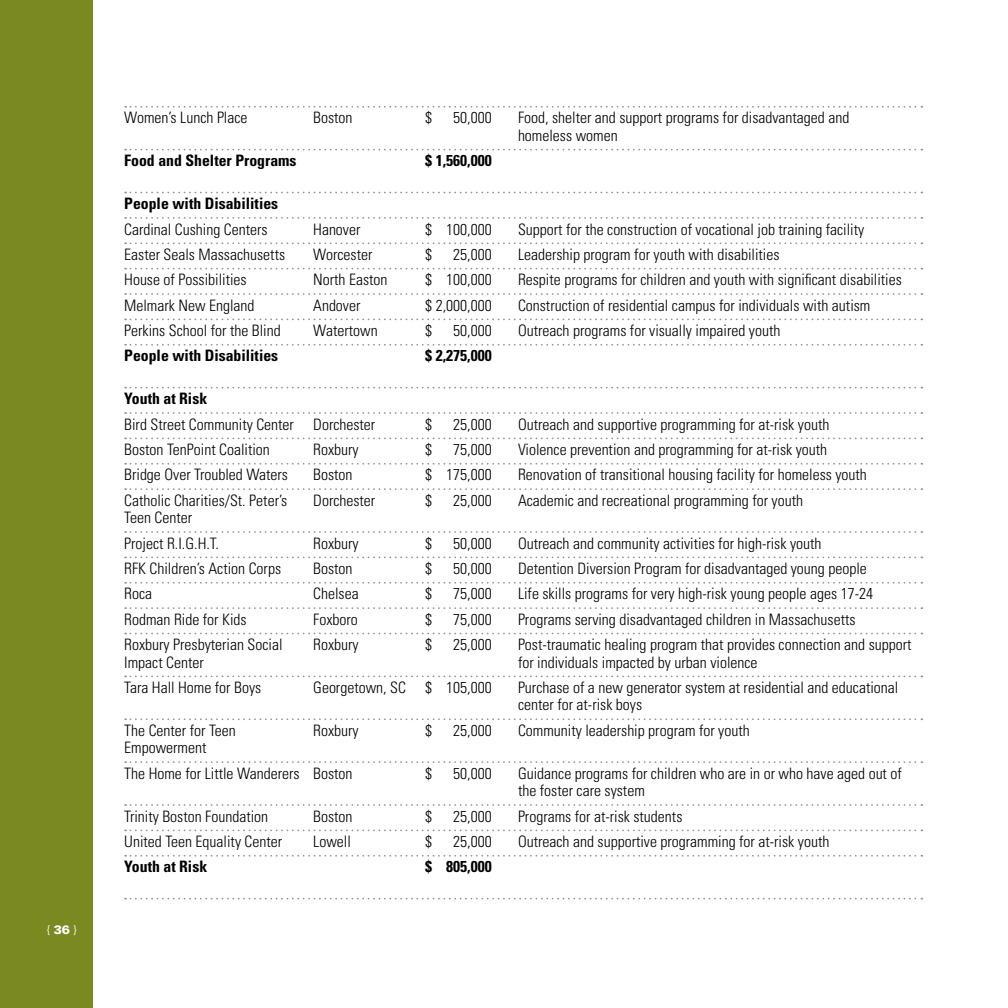
<style>
.page{position:relative;width:1008px;height:1008px;background:#fff}
.page>*{position:absolute;margin:0;border:0;box-sizing:border-box;transform-origin:0 0}
.t1{font:300 condensed 15.75px/17.5px "Univers";color:#000}
.t2{font:700 condensed 15.75px "Univers";color:#000}
.t3{font:300 12.25px "Univers";color:#fff}
.s1{font-weight:900}
</style>
<div class="page">
<svg style="left:125px;top:106px;width:797px;height:2px"></svg>
<svg style="left:125px;top:149px;width:797px;height:2px"></svg>
<svg style="left:125px;top:192px;width:797px;height:1px"></svg>
<svg style="left:125px;top:217px;width:797px;height:2px"></svg>
<svg style="left:125px;top:242px;width:797px;height:2px"></svg>
<svg style="left:125px;top:268px;width:797px;height:2px"></svg>
<svg style="left:125px;top:293px;width:797px;height:2px"></svg>
<svg style="left:125px;top:319px;width:797px;height:1px"></svg>
<svg style="left:125px;top:344px;width:797px;height:2px"></svg>
<svg style="left:125px;top:387px;width:797px;height:2px"></svg>
<svg style="left:125px;top:412px;width:797px;height:2px"></svg>
<svg style="left:125px;top:438px;width:797px;height:1px"></svg>
<svg style="left:125px;top:463px;width:797px;height:2px"></svg>
<svg style="left:125px;top:488px;width:797px;height:2px"></svg>
<svg style="left:125px;top:531px;width:797px;height:2px"></svg>
<svg style="left:125px;top:557px;width:797px;height:1px"></svg>
<svg style="left:125px;top:582px;width:797px;height:2px"></svg>
<svg style="left:125px;top:607px;width:797px;height:2px"></svg>
<svg style="left:125px;top:633px;width:797px;height:1px"></svg>
<svg style="left:125px;top:676px;width:797px;height:1px"></svg>
<svg style="left:125px;top:718px;width:797px;height:2px"></svg>
<svg style="left:125px;top:761px;width:797px;height:2px"></svg>
<svg style="left:125px;top:804px;width:797px;height:2px"></svg>
<svg style="left:125px;top:830px;width:797px;height:1px"></svg>
<svg style="left:125px;top:855px;width:797px;height:2px"></svg>
<svg style="left:125px;top:898px;width:797px;height:2px"></svg>
<div style="left:0;top:0;width:92px;height:1008px;background:#7a8920"></div>
<p class="t3" style="left:47px;top:922px;width:31px">{ <span class="s1">36</span> }</p>
<p class="t1" style="left:124px;top:109px;width:125px">Women’s Lunch Place</p>
<p class="t1" style="left:313px;top:109px;width:41px">Boston</p>
<p class="t1" style="left:425px;top:109px;width:8px">$</p>
<p class="t1" style="left:453px;top:109px;width:40px">50,000</p>
<p class="t1" style="left:518px;top:109px;width:333px">Food, shelter and support programs for disadvantaged and homeless women</p>
<p class="t2" style="left:124px;top:151px;width:174px">Food and Shelter Programs</p>
<p class="t2" style="left:425px;top:151px;width:68px">$ 1,560,000</p>
<p class="t2" style="left:124px;top:194px;width:156px">People with Disabilities</p>
<p class="t1" style="left:124px;top:220px;width:145px">Cardinal Cushing Centers</p>
<p class="t1" style="left:313px;top:220px;width:49px">Hanover</p>
<p class="t1" style="left:425px;top:220px;width:68px">$ 100,000</p>
<p class="t1" style="left:518px;top:220px;width:348px">Support for the construction of vocational job training facility</p>
<p class="t1" style="left:124px;top:245px;width:162px">Easter Seals Massachusetts</p>
<p class="t1" style="left:313px;top:245px;width:61px">Worcester</p>
<p class="t1" style="left:425px;top:245px;width:8px">$</p>
<p class="t1" style="left:453px;top:245px;width:40px">25,000</p>
<p class="t1" style="left:518px;top:245px;width:263px">Leadership program for youth with disabilities</p>
<p class="t1" style="left:124px;top:271px;width:124px">House of Possibilities</p>
<p class="t1" style="left:313px;top:271px;width:76px">North Easton</p>
<p class="t1" style="left:425px;top:271px;width:68px">$ 100,000</p>
<p class="t1" style="left:518px;top:271px;width:385px">Respite programs for children and youth with significant disabilities</p>
<p class="t1" style="left:124px;top:296px;width:132px">Melmark New England</p>
<p class="t1" style="left:313px;top:296px;width:49px">Andover</p>
<p class="t1" style="left:425px;top:296px;width:68px">$ 2,000,000</p>
<p class="t1" style="left:518px;top:296px;width:354px">Construction of residential campus for individuals with autism</p>
<p class="t1" style="left:124px;top:321px;width:158px">Perkins School for the Blind</p>
<p class="t1" style="left:313px;top:321px;width:66px">Watertown</p>
<p class="t1" style="left:425px;top:321px;width:8px">$</p>
<p class="t1" style="left:453px;top:321px;width:40px">50,000</p>
<p class="t1" style="left:518px;top:321px;width:264px">Outreach programs for visually impaired youth</p>
<p class="t2" style="left:124px;top:346px;width:156px">People with Disabilities</p>
<p class="t2" style="left:425px;top:346px;width:68px">$ 2,275,000</p>
<p class="t2" style="left:124px;top:389px;width:84px">Youth at Risk</p>
<p class="t1" style="left:124px;top:415px;width:253px">Bird Street Community Center Dorchester</p>
<p class="t1" style="left:425px;top:415px;width:8px">$</p>
<p class="t1" style="left:453px;top:415px;width:40px">25,000</p>
<p class="t1" style="left:518px;top:415px;width:313px">Outreach and supportive programming for at-risk youth</p>
<p class="t1" style="left:124px;top:440px;width:147px">Boston TenPoint Coalition</p>
<p class="t1" style="left:313px;top:440px;width:47px">Roxbury</p>
<p class="t1" style="left:425px;top:440px;width:8px">$</p>
<p class="t1" style="left:453px;top:440px;width:40px">75,000</p>
<p class="t1" style="left:518px;top:440px;width:311px">Violence prevention and programming for at-risk youth</p>
<p class="t1" style="left:124px;top:466px;width:165px">Bridge Over Troubled Waters</p>
<p class="t1" style="left:313px;top:466px;width:41px">Boston</p>
<p class="t1" style="left:425px;top:466px;width:68px">$ 175,000</p>
<p class="t1" style="left:518px;top:466px;width:350px">Renovation of transitional housing facility for homeless youth</p>
<p class="t1" style="left:124px;top:491px;width:165px">Catholic Charities/St. Peter’s</p>
<p class="t1" style="left:313px;top:491px;width:64px">Dorchester</p>
<p class="t1" style="left:425px;top:491px;width:8px">$</p>
<p class="t1" style="left:453px;top:491px;width:40px">25,000</p>
<p class="t1" style="left:518px;top:491px;width:287px">Academic and recreational programming for youth</p>
<p class="t1" style="left:124px;top:505px;width:96px;line-height:25.4px">Teen Center<br>Project R.I.G.H.T.</p>
<p class="t1" style="left:313px;top:534px;width:47px">Roxbury</p>
<p class="t1" style="left:425px;top:534px;width:8px">$</p>
<p class="t1" style="left:453px;top:534px;width:40px">50,000</p>
<p class="t1" style="left:518px;top:534px;width:305px">Outreach and community activities for high-risk youth</p>
<p class="t1" style="left:124px;top:559px;width:158px">RFK Children’s Action Corps</p>
<p class="t1" style="left:313px;top:559px;width:41px">Boston</p>
<p class="t1" style="left:425px;top:559px;width:8px">$</p>
<p class="t1" style="left:453px;top:559px;width:40px">50,000</p>
<p class="t1" style="left:518px;top:559px;width:350px">Detention Diversion Program for disadvantaged young people</p>
<p class="t1" style="left:124px;top:585px;width:29px">Roca</p>
<p class="t1" style="left:313px;top:585px;width:47px">Chelsea</p>
<p class="t1" style="left:425px;top:585px;width:8px">$</p>
<p class="t1" style="left:453px;top:585px;width:40px">75,000</p>
<p class="t1" style="left:518px;top:585px;width:357px">Life skills programs for very high-risk young people ages 17-24</p>
<p class="t1" style="left:124px;top:610px;width:124px">Rodman Ride for Kids</p>
<p class="t1" style="left:313px;top:610px;width:46px">Foxboro</p>
<p class="t1" style="left:425px;top:610px;width:8px">$</p>
<p class="t1" style="left:453px;top:610px;width:40px">75,000</p>
<p class="t1" style="left:518px;top:610px;width:339px">Programs serving disadvantaged children in Massachusetts</p>
<p class="t1" style="left:124px;top:636px;width:160px">Roxbury Presbyterian Social</p>
<p class="t1" style="left:313px;top:636px;width:47px">Roxbury</p>
<p class="t1" style="left:425px;top:636px;width:8px">$</p>
<p class="t1" style="left:453px;top:636px;width:40px">25,000</p>
<p class="t1" style="left:518px;top:636px;width:395px">Post-traumatic healing program that provides connection and support</p>
<p class="t1" style="left:124px;top:653px;width:81px">Impact Center</p>
<p class="t1" style="left:518px;top:653px;width:241px">for individuals impacted by urban violence</p>
<p class="t1" style="left:124px;top:678px;width:139px">Tara Hall Home for Boys</p>
<p class="t1" style="left:313px;top:678px;width:180px">Georgetown, SC $ 105,000</p>
<p class="t1" style="left:518px;top:678px;width:382px">Purchase of a new generator system at residential and educational center for at-risk boys</p>
<p class="t1" style="left:124px;top:721px;width:113px">The Center for Teen</p>
<p class="t1" style="left:313px;top:721px;width:47px">Roxbury</p>
<p class="t1" style="left:425px;top:721px;width:8px">$</p>
<p class="t1" style="left:453px;top:721px;width:40px">25,000</p>
<p class="t1" style="left:518px;top:721px;width:233px">Community leadership program for youth</p>
<p class="t1" style="left:124px;top:735px;width:230px;line-height:25.4px">Empowerment<br>The Home for Little Wanderers Boston</p>
<p class="t1" style="left:425px;top:764px;width:8px">$</p>
<p class="t1" style="left:453px;top:764px;width:40px">50,000</p>
<p class="t1" style="left:518px;top:764px;width:385px">Guidance programs for children who are in or who have aged out of the foster care system</p>
<p class="t1" style="left:124px;top:807px;width:146px">Trinity Boston Foundation</p>
<p class="t1" style="left:313px;top:807px;width:41px">Boston</p>
<p class="t1" style="left:425px;top:807px;width:8px">$</p>
<p class="t1" style="left:453px;top:807px;width:40px">25,000</p>
<p class="t1" style="left:518px;top:807px;width:166px">Programs for at-risk students</p>
<p class="t1" style="left:124px;top:832px;width:159px">United Teen Equality Center</p>
<p class="t1" style="left:313px;top:832px;width:39px">Lowell</p>
<p class="t1" style="left:425px;top:832px;width:8px">$</p>
<p class="t1" style="left:453px;top:832px;width:40px">25,000</p>
<p class="t1" style="left:518px;top:832px;width:313px">Outreach and supportive programming for at-risk youth</p>
<p class="t2" style="left:124px;top:857px;width:84px">Youth at Risk</p>
<p class="t2" style="left:425px;top:857px;width:68px">$ 805,000</p>
</div>
